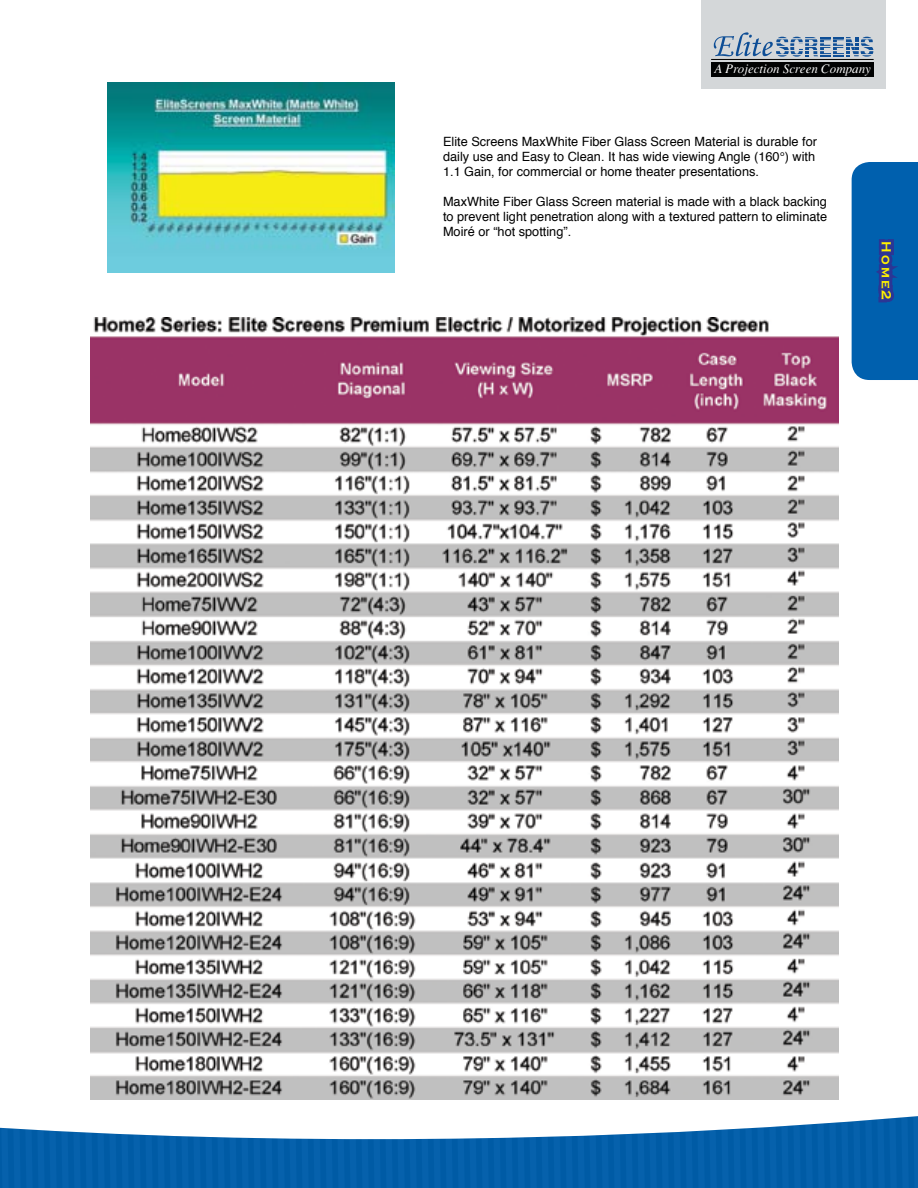
<style>
.page{position:relative;width:918px;height:1188px;background:#fff}
.page>*{position:absolute;margin:0;border:0;box-sizing:border-box;transform-origin:0 0}
.t1{font:700 13.5px "Copperplate Gothic";letter-spacing:.15em;color:#fff200}
.t2{font:italic 13.05px "Times";color:#fff}
.t3{font:12.75px/15px "Helvetica";color:#000}
</style>
<div class="page">
<svg style="left:0;top:1087px;width:918px;height:101px"></svg>
<div style="left:701px;top:0;width:185px;height:89px;background:#d4d7d9"></div>
<svg style="left:714px;top:32px;width:159px;height:25px"></svg>
<div style="left:711px;top:62px;width:163px;height:15px;background:#010202"></div>
<hr style="left:711px;top:59px;width:163px;height:1px;background:#000">
<img style="left:108px;top:82px;width:287px;height:191px">
<img style="left:90px;top:317px;width:748px;height:782px">
<svg style="left:852px;top:162px;width:66px;height:218px;background:#055ead"></svg>
<p class="t2" style="left:714px;top:61px;width:158px">A Projection Screen Company</p>
<p class="t3" style="left:443px;top:135px;width:376px">Elite Screens MaxWhite Fiber Glass Screen Material is durable for daily use and Easy to Clean. It has wide viewing Angle (160°) with<br>1.1 Gain, for commercial or home theater presentations.</p>
<p class="t3" style="left:443px;top:195px;width:386px;text-align:justify">MaxWhite Fiber Glass Screen material is made with a black backing to prevent light penetration along with a textured pattern to eliminate Moiré or “hot spotting”.</p>
<p class="t1" style="left:894px;top:241px;width:60px;rotate:90deg">Home2</p>
</div>
